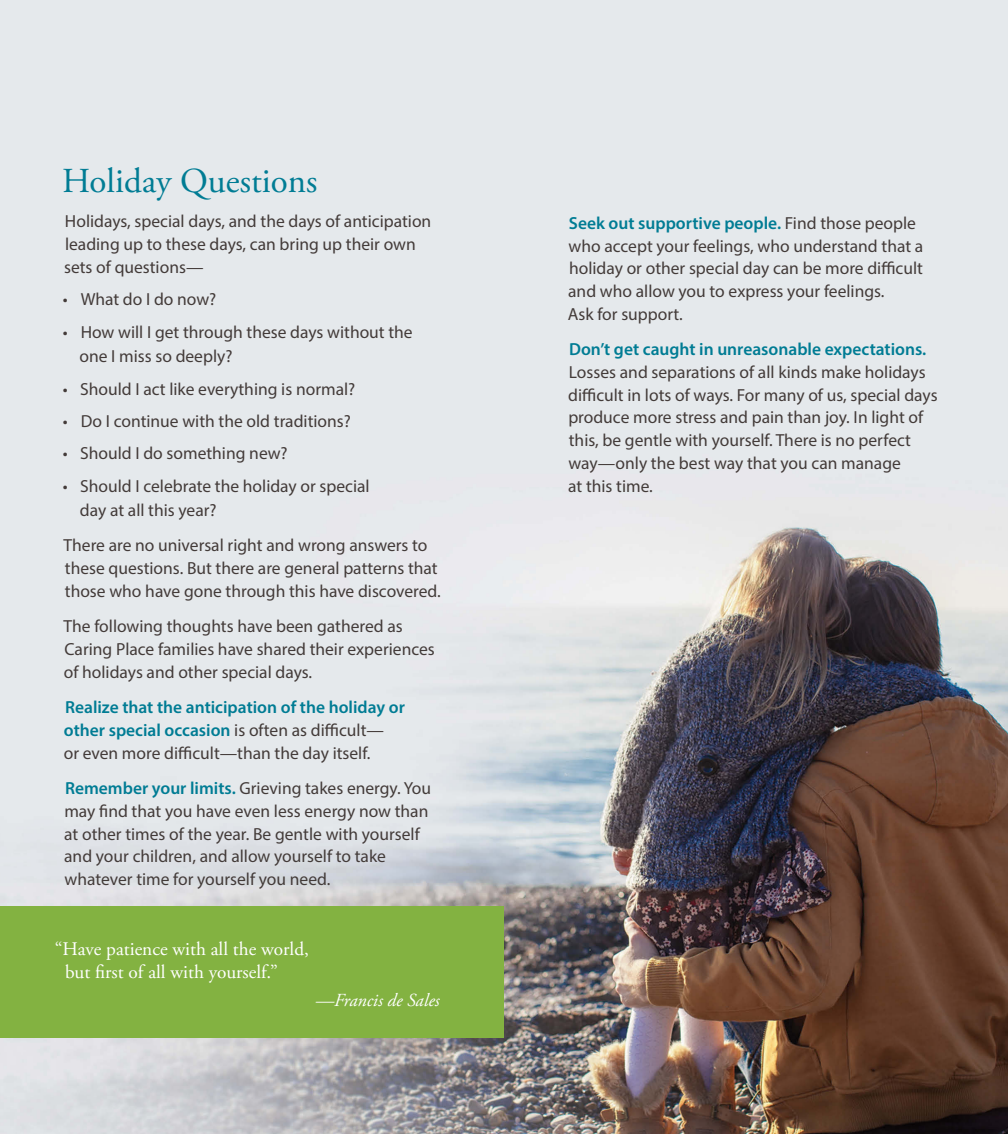
<style>
.page{position:relative;width:1008px;height:1134px;background:#fff}
.page>*{position:absolute;margin:0;border:0;box-sizing:border-box;transform-origin:0 0}
.t1{font:35px "Adobe Garamond Pro";color:#007c94}
.t2{font:19.25px/23.1px "Adobe Garamond Pro";color:#fff}
.t3{font:italic 18.38px "Adobe Garamond Pro";color:#fff}
.t4{font:17.5px/22.8px "Myriad Pro";color:#433b39}
.t5{font:600 17.5px/22.8px "Myriad Pro";color:#007c94}
.s1{font-weight:400;color:#433b39}
.s2{font-weight:600;color:#007c94}
</style>
<div class="page">
<img style="left:0;top:0;width:1008px;height:1134px">
<div style="left:0;top:906px;width:504px;height:131px;background:#83b241"></div>
<h1 class="t1" style="left:62px;top:160px;width:257px">Holiday Questions</h1>
<p class="t4" style="left:64px;top:210px;width:369px">Holidays, special days, and the days of anticipation leading up to these days, can bring up their own sets of questions—</p>
<p class="t4" style="left:63px;top:288px;width:155px">• What do I do now?</p>
<p class="t4" style="left:79px;top:319px;width:335px;line-height:24.5px;text-indent:-17px">• How will I get through these days without the one I miss so deeply?</p>
<p class="t4" style="left:63px;top:377px;width:294px">• Should I act like everything is normal?</p>
<p class="t4" style="left:63px;top:409px;width:289px">• Do I continue with the old traditions?</p>
<p class="t4" style="left:63px;top:442px;width:226px">• Should I do something new?</p>
<p class="t4" style="left:80px;top:473px;width:291px;line-height:24.5px;text-indent:-17px">• Should I celebrate the holiday or special day at all this year?</p>
<p class="t4" style="left:64px;top:534px;width:379px">There are no universal right and wrong answers to these questions. But there are general patterns that those who have gone through this have discovered.</p>
<p class="t4" style="left:64px;top:615px;width:373px">The following thoughts have been gathered as<br>Caring Place families have shared their experiences of holidays and other special days.</p>
<p class="t5" style="left:64px;top:696px;width:343px">Realize that the anticipation of the holiday or other special occasion <span class="s1">is often as difficult—<br>or even more difficult—than the day itself.</span></p>
<p class="t4" style="left:64px;top:777px;width:368px"><span class="s2">Remember your limits.</span> Grieving takes energy. You may find that you have even less energy now than at other times of the year. Be gentle with yourself and your children, and allow yourself to take whatever time for yourself you need.</p>
<p class="t2" style="left:65px;top:938px;width:245px;text-indent:-10px">“Have patience with all the world, but first of all with yourself.”</p>
<p class="t3" style="left:316px;top:989px;width:125px">—Francis de Sales</p>
<p class="t4" style="left:568px;top:211px;width:357px"><span class="s2">Seek out supportive people.</span> Find those people who accept your feelings, who understand that a holiday or other special day can be more difficult and who allow you to express your feelings.<br>Ask for support.</p>
<p class="t5" style="left:569px;top:337px;width:359px">Don’t get caught in unreasonable expectations.</p>
<p class="t4" style="left:568px;top:360px;width:371px">Losses and separations of all kinds make holidays difficult in lots of ways. For many of us, special days produce more stress and pain than joy. In light of this, be gentle with yourself. There is no perfect way—only the best way that you can manage<br>at this time.</p>
</div>
